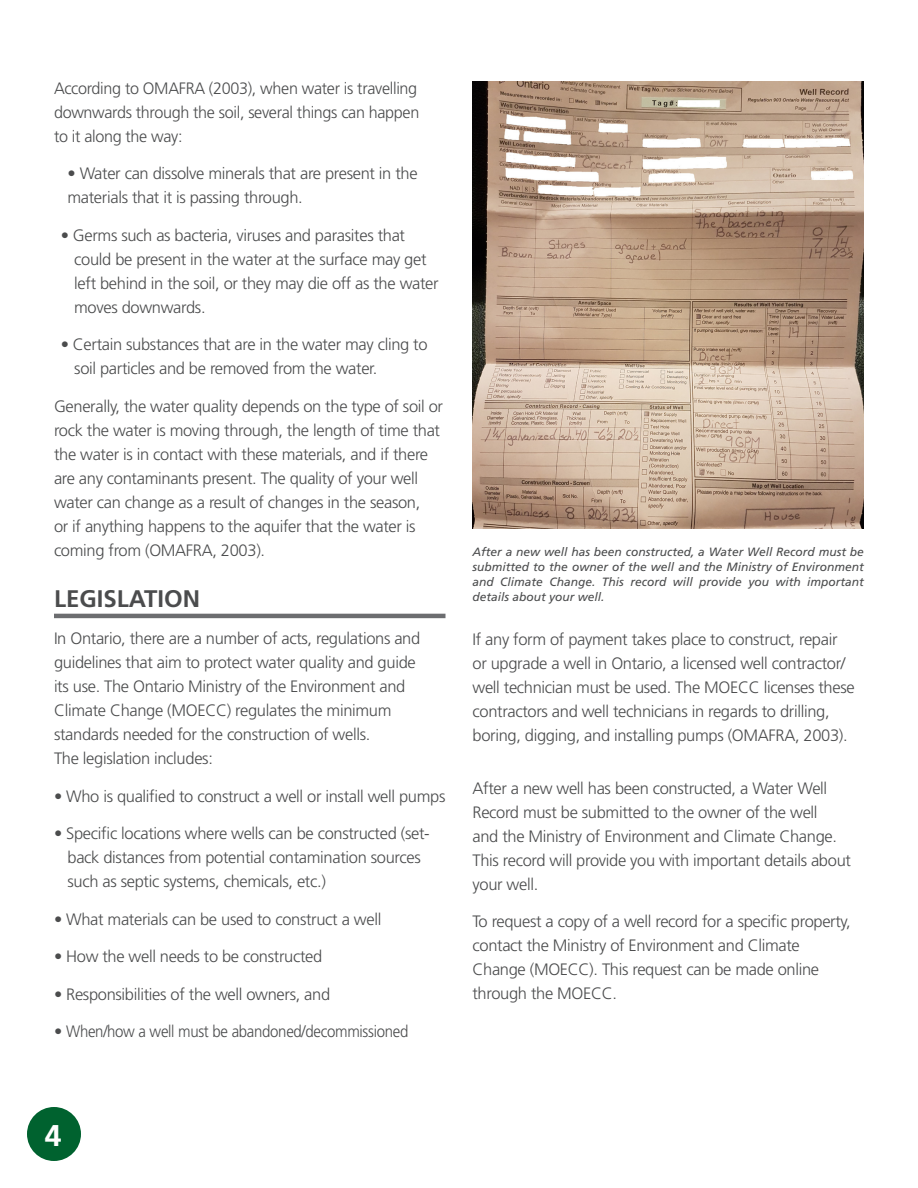
<style>
.page{position:relative;width:918px;height:1188px;background:#fff}
.page>*{position:absolute;margin:0;border:0;box-sizing:border-box;transform-origin:0 0}
.t1{font:700 30px "Frutiger";color:#fff}
.t2{font:700 24px "Frutiger";color:#4b4c4d}
.Paragraph_Style_1{font:300 16.5px/24px "Frutiger";letter-spacing:-.02em;color:#4b4c4d}
.Paragraph_Style_2{font:300 16.5px/24px "Frutiger";letter-spacing:-.02em;color:#4b4c4d}
.Paragraph_Style_1-2{font:300 16.5px "Frutiger";letter-spacing:-.02em;color:#4b4c4d;scale:.91 1}
.t3{font:italic 12px/15px "Frutiger";color:#4b4c4d;text-align:justify}
.s1{font-weight:700}
</style>
<div class="page">
<img style="left:472px;top:81px;width:392px;height:447px">
<div style="left:27px;top:1107px;width:54px;height:54px;background:#00622f;border-radius:50%"></div>
<hr style="left:54px;top:614px;width:392px;height:4px;background:#6c6d70">
<p class="Paragraph_Style_1" style="left:54px;top:76px;width:367px">According to OMAFRA (2003), when water is travelling downwards through the soil, several things can happen to it along the way:</p>
<p class="Paragraph_Style_2" style="left:68px;top:162px;width:352px">• Water can dissolve minerals that are present in the materials that it is passing through.</p>
<p class="Paragraph_Style_2" style="left:74px;top:223px;width:366px;text-indent:-14px"><span class="s1">•</span> Germs such as bacteria, viruses and parasites that could be present in the water at the surface may get left behind in the soil, or they may die off as the water moves downwards.</p>
<p class="Paragraph_Style_2" style="left:74px;top:333px;width:355px;text-indent:-14px"><span class="s1">•</span> Certain substances that are in the water may cling to soil particles and be removed from the water.</p>
<p class="Paragraph_Style_1" style="left:54px;top:394px;width:391px">Generally, the water quality depends on the type of soil or rock the water is moving through, the length of time that the water is in contact with these materials, and if there are any contaminants present. The quality of your well water can change as a result of changes in the season,<br>or if anything happens to the aquifer that the water is coming from (OMAFRA, 2003).</p>
<p class="t2" style="left:54px;top:584px;width:148px">LEGISLATION</p>
<p class="Paragraph_Style_1" style="left:54px;top:627px;width:368px">In Ontario, there are a number of acts, regulations and guidelines that aim to protect water quality and guide its use. The Ontario Ministry of the Environment and Climate Change (MOECC) regulates the minimum standards needed for the construction of wells.<br>The legislation includes:</p>
<p class="Paragraph_Style_1" style="left:54px;top:784px;width:393px"><span class="s1">•</span> Who is qualified to construct a well or install well pumps</p>
<p class="Paragraph_Style_1" style="left:68px;top:822px;width:364px;text-indent:-14px"><span class="s1">•</span> Specific locations where wells can be constructed (set&shy;back distances from potential contamination sources such as septic systems, chemicals, etc.)</p>
<p class="Paragraph_Style_1" style="left:54px;top:907px;width:329px"><span class="s1">•</span> What materials can be used to construct a well</p>
<p class="Paragraph_Style_1" style="left:54px;top:945px;width:270px"><span class="s1">•</span> How the well needs to be constructed</p>
<p class="Paragraph_Style_1" style="left:54px;top:982px;width:278px"><span class="s1">•</span> Responsibilities of the well owners, and</p>
<p class="Paragraph_Style_1-2" style="left:54px;top:1022px;width:391px"><span class="s1">•</span> When/how a well must be abandoned/decommissioned</p>
<p class="t3" style="left:472px;top:544px;width:393px">After a new well has been constructed, a Water Well Record must be submitted to the owner of the well and the Ministry of Environment and Climate Change. This record will provide you with important details about your well.</p>
<p class="Paragraph_Style_1" style="left:472px;top:628px;width:384px">If any form of payment takes place to construct, repair or upgrade a well in Ontario, a licensed well contractor/ well technician must be used. The MOECC licenses these contractors and well technicians in regards to drilling, boring, digging, and installing pumps (OMAFRA, 2003).</p>
<p class="Paragraph_Style_1" style="left:472px;top:776px;width:380px">After a new well has been constructed, a Water Well Record must be submitted to the owner of the well<br>and the Ministry of Environment and Climate Change.<br>This record will provide you with important details about your well.</p>
<p class="Paragraph_Style_1" style="left:472px;top:910px;width:380px">To request a copy of a well record for a specific property, contact the Ministry of Environment and Climate Change (MOECC). This request can be made online through the MOECC.</p>
<p class="t1" style="left:45px;top:1118px;width:18px">4</p>
</div>
